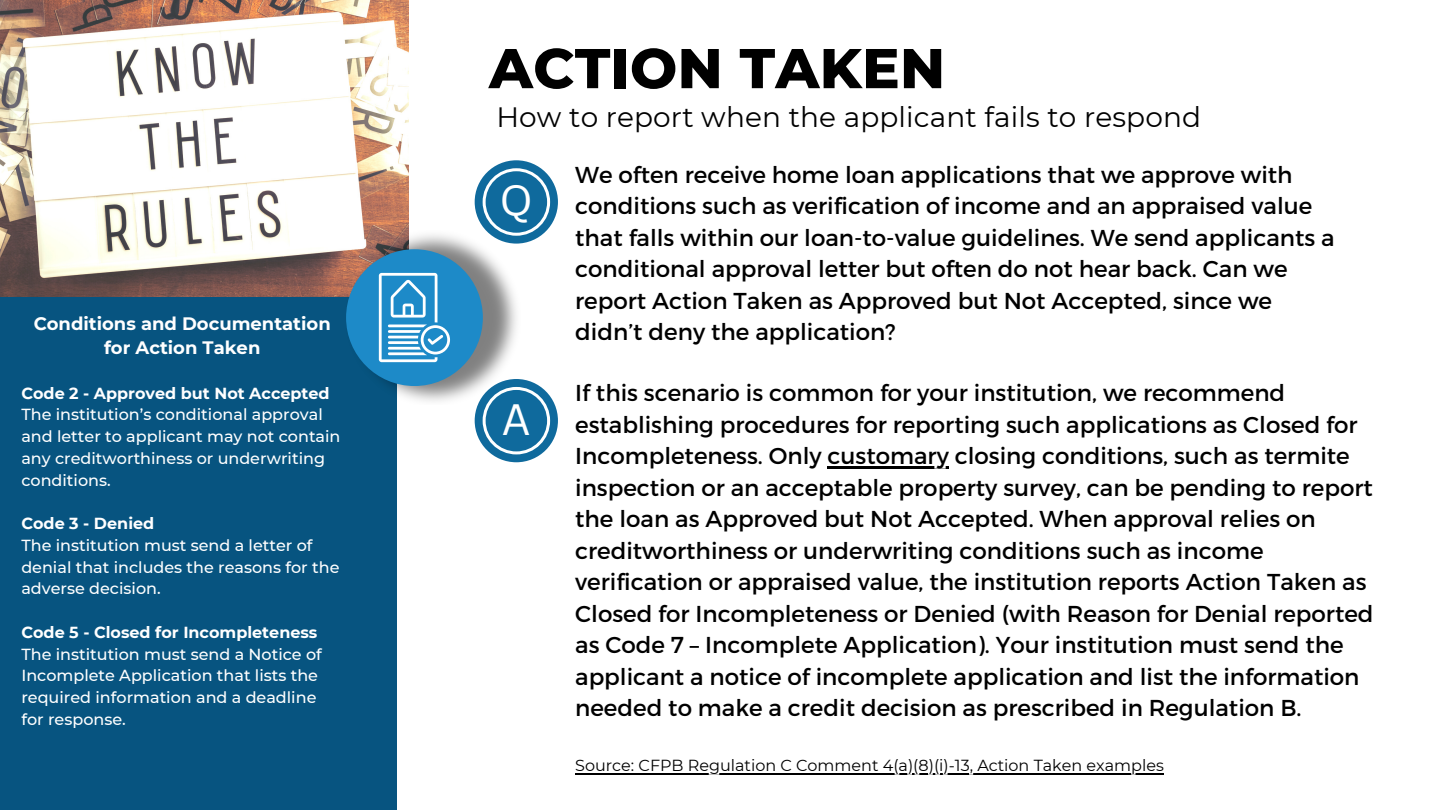
<style>
.page{position:relative;width:1440px;height:810px;background:#fff}
.page>*{position:absolute;margin:0;border:0;box-sizing:border-box;transform-origin:0 0}
.t1{font:800 56px "Montserrat";letter-spacing:.005em;color:#000}
.t2{font:42.8px "Canva Sans";color:#fff}
.t3{font:28px "Montserrat";letter-spacing:.005em;color:#000}
.t4{font:23px/31.5px "Montserrat";color:#000}
.t5{font:700 18px/24.8px "Montserrat";color:#fff;text-align:center}
.t6{font:500 16px/21.8px "Montserrat";color:#fff}
.t7{font:700 16px "Montserrat";color:#fff}
.t8{font:16px "Montserrat";color:#000}
</style>
<div class="page">
<img style="left:0;top:0;width:408px;height:298px">
<div style="left:0;top:298px;width:396px;height:512px;background:#075480"></div>
<img style="left:346px;top:230px;width:171px;height:175px">
<div style="left:346px;top:249px;width:137px;height:137px;background:#1d8ac8;border-radius:50%"></div>
<svg style="left:379px;top:273px;width:71px;height:89px"></svg>
<hr style="left:828px;top:466px;width:121px;height:2px;background:#000">
<div style="left:475px;top:379px;width:83px;height:83px;background:#0f6a9d;border-radius:50%"></div>
<svg style="left:483px;top:387px;width:67px;height:67px"></svg>
<div style="left:475px;top:160px;width:83px;height:84px;background:#0f6a9d;border-radius:50%"></div>
<svg style="left:483px;top:168px;width:67px;height:68px"></svg>
<hr style="left:575px;top:773px;width:589px;height:1px;background:#000">
<p class="t5" style="left:34px;top:311px;width:299px">Conditions and Documentation for Action Taken</p>
<p class="t7" style="left:21px;top:383px;width:310px">Code 2 - Approved but Not Accepted</p>
<p class="t6" style="left:21px;top:404px;width:321px">The institution’s conditional approval and letter to applicant may not contain any creditworthiness or underwriting conditions.</p>
<p class="t7" style="left:21px;top:514px;width:134px">Code 3 - Denied</p>
<p class="t6" style="left:21px;top:534px;width:320px">The institution must send a letter of denial that includes the reasons for the adverse decision.</p>
<p class="t7" style="left:21px;top:622px;width:298px">Code 5 - Closed for Incompleteness</p>
<p class="t6" style="left:21px;top:643px;width:302px">The institution must send a Notice of<br>Incomplete Application that lists the required information and a deadline for response.</p>
<p class="t1" style="left:489px;top:34px;width:458px">ACTION TAKEN</p>
<p class="t3" style="left:496px;top:100px;width:706px">How to report when the applicant fails to respond</p>
<p class="t2" style="left:500px;top:171px;width:35px">Q</p>
<p class="t2" style="left:502px;top:389px;width:30px">A</p>
<p class="t4" style="left:575px;top:158px;width:761px">We often receive home loan applications that we approve with conditions such as verification of income and an appraised value that falls within our loan-to-value guidelines. We send applicants a conditional approval letter but often do not hear back. Can we report Action Taken as Approved but Not Accepted, since we didn’t deny the application?</p>
<p class="t4" style="left:575px;top:376px;width:800px">If this scenario is common for your institution, we recommend establishing procedures for reporting such applications as Closed for Incompleteness. Only customary closing conditions, such as termite inspection or an acceptable property survey, can be pending to report the loan as Approved but Not Accepted. When approval relies on creditworthiness or underwriting conditions such as income verification or appraised value, the institution reports Action Taken as Closed for Incompleteness or Denied (with Reason for Denial reported as Code 7 – Incomplete Application). Your institution must send the applicant a notice of incomplete application and list the information needed to make a credit decision as prescribed in Regulation B.</p>
<p class="t8" style="left:575px;top:756px;width:590px">Source: CFPB Regulation C Comment 4(a)(8)(i)-13, Action Taken examples</p>
</div>
